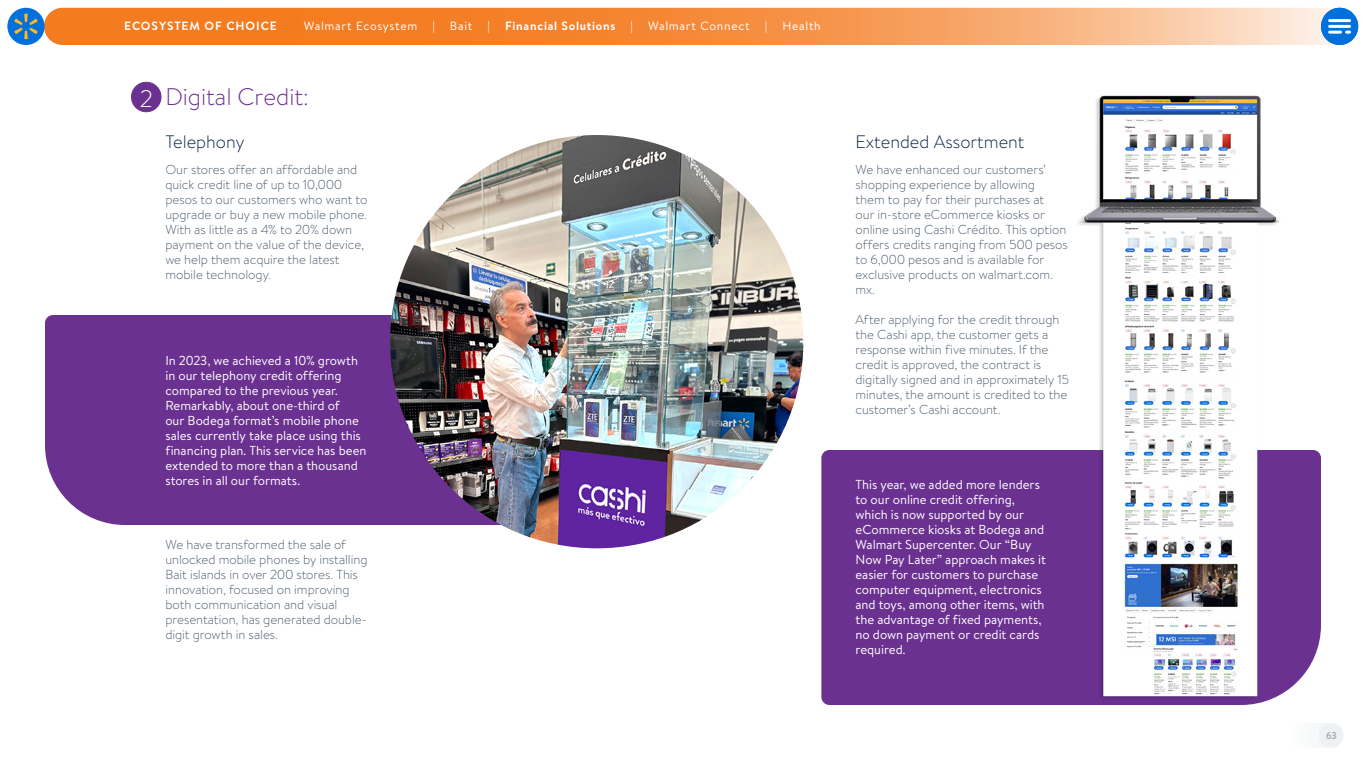
<style>
.page{position:relative;width:1366px;height:768px;background:#fff}
.page>*{position:absolute;margin:0;border:0;box-sizing:border-box;transform-origin:0 0}
.t1{font:300 24px "Bogle";color:#6b3190}
.t2{font:300 18px "Bogle";color:#041f41}
.t3{font:300 13px/15px "Bogle";letter-spacing:-.005em;color:#4a5b6d}
.t4{font:13px/15px "Bogle";letter-spacing:-.005em;color:#fff}
.t5{font:12px "Bogle";letter-spacing:.055em;color:#fff}
.t6{font:700 12px "Bogle";letter-spacing:.06em;color:#fff}
.t7{font:700 10px "Bogle";color:#a4adb6}
.s1{color:#fff}
</style>
<div class="page">
<div style="left:45px;top:315px;width:456px;height:210px;background:#6b3190"></div>
<div style="left:821px;top:450px;width:500px;height:255px;background:#6b3190"></div>
<div style="left:132px;top:82px;width:29px;height:30px;background:#6b3190;border-radius:50%"></div>
<div style="left:131px;top:82px;width:30px;height:30px;border:1px solid #6b3190;border-radius:50%"></div>
<img style="left:390px;top:135px;width:413px;height:413px;border-radius:207px">
<img style="left:1049px;top:95px;width:260px;height:610px">
<div style="left:1288px;top:723px;width:56px;height:25px;background:#f9fafb;border-radius:12px"></div>
<div style="left:1319px;top:723px;width:25px;height:25px;background:#eef2f4;border-radius:50%"></div>
<svg style="left:44px;top:8px;width:1312px;height:37px;background:#f69751"></svg>
<div style="left:1321px;top:8px;width:37px;height:37px;background:#0071dc;border-radius:50%"></div>
<hr style="left:1330px;top:19px;width:20px;height:3px;background:#fff">
<hr style="left:1330px;top:25px;width:20px;height:3px;background:#fff">
<svg style="left:1330px;top:31px;width:11px;height:3px"></svg>
<div style="left:7px;top:8px;width:38px;height:37px;background:#0071dc;border-radius:50%"></div>
<svg style="left:14px;top:13px;width:24px;height:26px"></svg>
<p class="t6" style="left:124px;top:17px;width:154px">ECOSYSTEM OF CHOICE</p>
<p class="t5" style="left:304px;top:17px;width:115px">Walmart Ecosystem</p>
<p class="t5" style="left:432px;top:17px;width:4px">|</p>
<p class="t5" style="left:450px;top:17px;width:24px">Bait</p>
<p class="t5" style="left:488px;top:17px;width:4px">|</p>
<p class="t6" style="left:505px;top:17px;width:112px">Financial Solutions</p>
<p class="t5" style="left:631px;top:17px;width:4px">|</p>
<p class="t5" style="left:648px;top:17px;width:103px">Walmart Connect</p>
<p class="t5" style="left:765px;top:17px;width:4px">|</p>
<p class="t5" style="left:782px;top:17px;width:40px">Health</p>
<h1 class="t1" style="left:140px;top:80px;width:170px"><span class="s1">2</span> Digital Credit:</h1>
<h2 class="t2" style="left:165px;top:129px;width:81px">Telephony</h2>
<h2 class="t2" style="left:856px;top:129px;width:170px">Extended Assortment</h2>
<p class="t3" style="left:165px;top:162px;width:204px">Our stores offer an affordable and quick credit line of up to 10,000 pesos to our customers who want to upgrade or buy a new mobile phone.<br>With as little as a 4% to 20% down payment on the value of the device, we help them acquire the latest mobile technology.</p>
<p class="t3" style="left:856px;top:162px;width:214px">We have enhanced our customers’ shopping experience by allowing<br>them to pay for their purchases at<br>our in-store eCommerce kiosks or online using Cashi Crédito. This option offers credits ranging from 500 pesos to 6,000 pesos and is available for exclusive products on walmart.com. mx.</p>
<p class="t3" style="left:856px;top:312px;width:215px">After applying for the credit through the Cashi app, the customer gets a response within five minutes. If the credit is approved, the contract is digitally signed and in approximately 15 minutes, the amount is credited to the customer’s Cashi account.</p>
<p class="t4" style="left:165px;top:353px;width:203px">In 2023, we achieved a 10% growth in our telephony credit offering compared to the previous year.<br>Remarkably, about one-third of<br>our Bodega format’s mobile phone sales currently take place using this financing plan. This service has been extended to more than a thousand stores in all our formats.</p>
<p class="t4" style="left:856px;top:477px;width:192px">This year, we added more lenders to our online credit offering, which is now supported by our eCommerce kiosks at Bodega and<br>Walmart Supercenter. Our “Buy<br>Now Pay Later” approach makes it easier for customers to purchase computer equipment, electronics and toys, among other items, with the advantage of fixed payments, no down payment or credit cards required.</p>
<p class="t3" style="left:165px;top:537px;width:204px">We have transformed the sale of unlocked mobile phones by installing<br>Bait islands in over 200 stores. This innovation, focused on improving both communication and visual presentation, has generated double&shy;digit growth in sales.</p>
<p class="t7" style="left:1326px;top:728px;width:12px">63</p>
</div>
